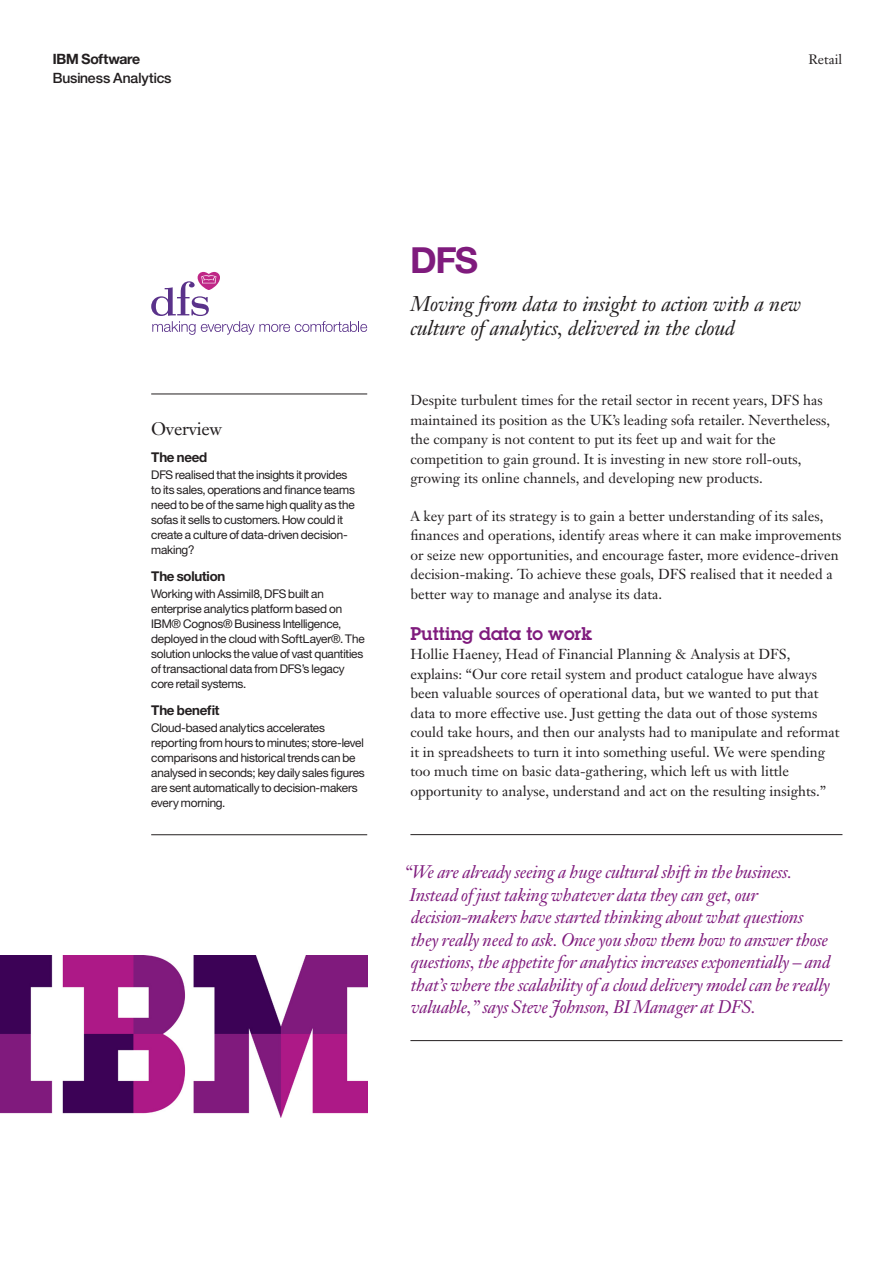
<style>
.page{position:relative;width:893px;height:1263px;background:#fff}
.page>*{position:absolute;margin:0;border:0;box-sizing:border-box;transform-origin:0 0}
._1A_title__color{font:36px "Helv Neue Boldfor IBM";color:#7f1b7d}
._1B_subtitle{font:italic 21px/24px "Janson Text LT Pro";letter-spacing:-.01em;color:#231f20}
._3E_highlight_Client{font:italic 18px/22.5px "Janson Text LT Pro";letter-spacing:-.015em;color:#7f1b7d}
._2A_head__color{font:600 18px "Lubalin Graph Std";color:#7f1b7d}
._3A_highlight_head{font:18px "Janson Text LT Pro";letter-spacing:-.015em;color:#231f20}
._2C_body{font:14.25px/19.5px "Janson Text LT Pro";color:#231f20}
.t1{font:14.25px "Helv Neue Mediumfor IBM";letter-spacing:-.01em;color:#231f20}
.t2{font:14.25px "Helv Neue Boldfor IBM";letter-spacing:-.02em;color:#231f20}
._3B_highlight_subhea{font:13.5px "Helv Neue Boldfor IBM";letter-spacing:-.015em;color:#231f20}
.t3{font:13.5px "Janson Text LT Pro";color:#231f20}
._3C_highlight_body{font:12px/15px "Helv Neue Romanfor IBM";letter-spacing:-.015em;color:#231f20}
</style>
<div class="page">
<hr style="left:151px;top:394px;width:216px;height:1px;background:#231f20">
<hr style="left:151px;top:834px;width:216px;height:1px;background:#231f20">
<img style="left:0;top:956px;width:367px;height:162px">
<svg style="left:151px;top:272px;width:216px;height:63px"></svg>
<hr style="left:410px;top:834px;width:432px;height:1px;background:#231f20">
<hr style="left:410px;top:1040px;width:432px;height:1px;background:#231f20">
<p class="t2" style="left:53px;top:50px;width:89px">IBM Software</p>
<p class="t3" style="left:808px;top:51px;width:35px">Retail</p>
<p class="t1" style="left:53px;top:70px;width:120px">Business Analytics</p>
<p class="_3A_highlight_head" style="left:151px;top:417px;width:73px">Overview</p>
<p class="_3B_highlight_subhea" style="left:151px;top:448px;width:58px">The need</p>
<p class="_3C_highlight_body" style="left:151px;top:467px;width:205px">DFS realised that the insights it provides to its sales, operations and finance teams need to be of the same high quality as the sofas it sells to customers. How could it create a culture of data-driven decision&shy;making?</p>
<p class="_3B_highlight_subhea" style="left:151px;top:568px;width:76px">The solution</p>
<p class="_3C_highlight_body" style="left:151px;top:586px;width:215px">Working with Assimil8, DFS built an enterprise analytics platform based on IBM® Cognos® Business Intelligence, deployed in the cloud with SoftLayer®. The solution unlocks the value of vast quantities of transactional data from DFS’s legacy core retail systems.</p>
<p class="_3B_highlight_subhea" style="left:151px;top:702px;width:70px">The benefit</p>
<p class="_3C_highlight_body" style="left:151px;top:720px;width:215px">Cloud-based analytics accelerates reporting from hours to minutes; store-level comparisons and historical trends can be analysed in seconds; key daily sales figures are sent automatically to decision-makers every morning.</p>
<p class="_1A_title__color" style="left:410px;top:238px;width:69px">DFS</p>
<p class="_1B_subtitle" style="left:410px;top:292px;width:393px">Moving from data to insight to action with a new culture of analytics, delivered in the cloud</p>
<p class="_2C_body" style="left:410px;top:390px;width:421px">Despite turbulent times for the retail sector in recent years, DFS has maintained its position as the UK’s leading sofa retailer. Nevertheless, the company is not content to put its feet up and wait for the competition to gain ground. It is investing in new store roll-outs, growing its online channels, and developing new products.</p>
<p class="_2C_body" style="left:410px;top:506px;width:433px">A key part of its strategy is to gain a better understanding of its sales, finances and operations, identify areas where it can make improvements or seize new opportunities, and encourage faster, more evidence-driven decision-making. To achieve these goals, DFS realised that it needed a better way to manage and analyse its data.</p>
<p class="_2A_head__color" style="left:410px;top:621px;width:183px">Putting data to work</p>
<p class="_2C_body" style="left:410px;top:644px;width:430px">Hollie Haeney, Head of Financial Planning &amp; Analysis at DFS, explains: “Our core retail system and product catalogue have always been valuable sources of operational data, but we wanted to put that data to more effective use. Just getting the data out of those systems could take hours, and then our analysts had to manipulate and reformat it in spreadsheets to turn it into something useful. We were spending too much time on basic data-gathering, which left us with little opportunity to analyse, understand and act on the resulting insights.”</p>
<p class="_3E_highlight_Client" style="left:410px;top:861px;width:422px;text-indent:-5px">“We are already seeing a huge cultural shift in the business.<br>Instead of just taking whatever data they can get, our decision-makers have started thinking about what questions they really need to ask. Once you show them how to answer those questions, the appetite for analytics increases exponentially – and that’s where the scalability of a cloud delivery model can be really valuable,” says Steve Johnson, BI Manager at DFS.</p>
</div>
